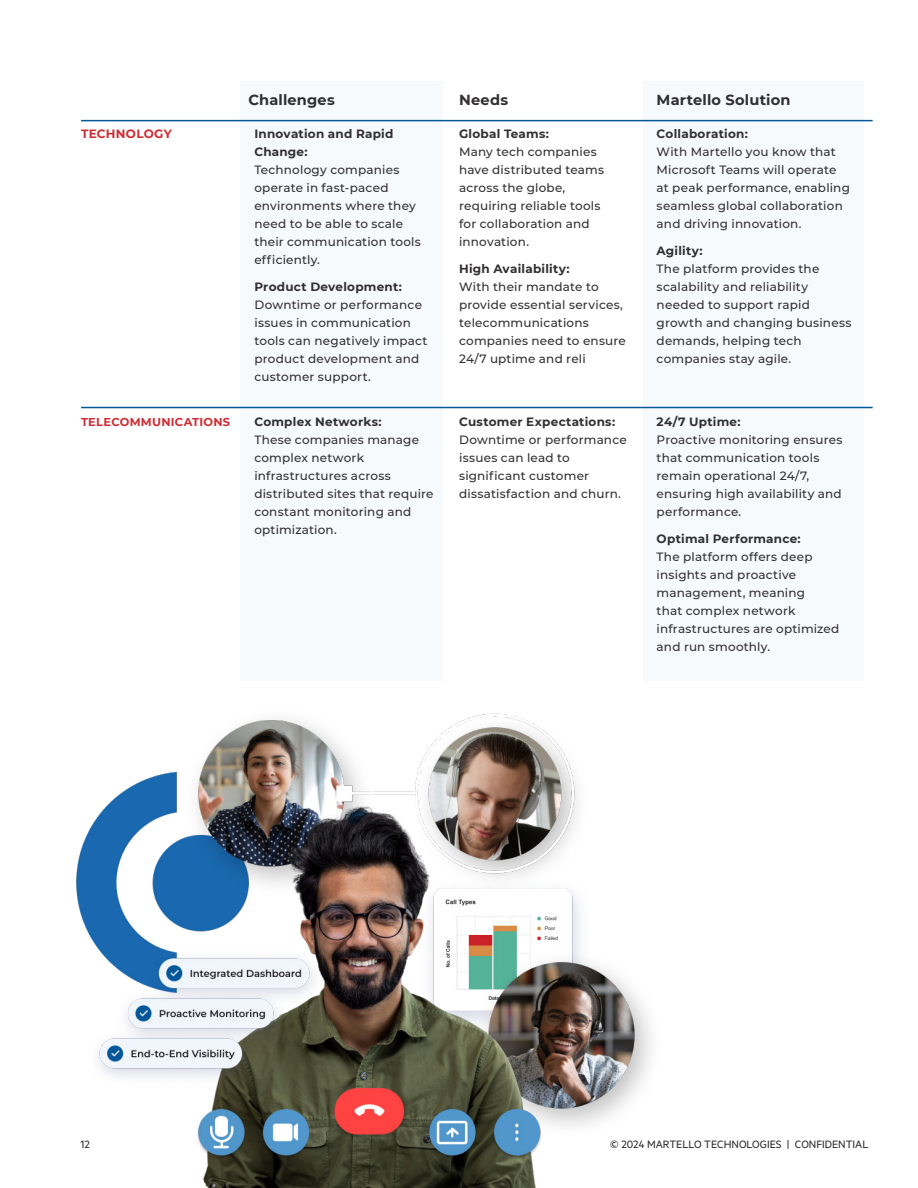
<style>
.page{position:relative;width:918px;height:1188px;background:#fff}
.page>*{position:absolute;margin:0;border:0;box-sizing:border-box;transform-origin:0 0}
.t1{font:700 14.55px "Montserrat";letter-spacing:.015em;color:#312f30}
.t2{font:500 12px/18px "Montserrat";letter-spacing:.015em;color:#312f30}
.t3{font:12px "Metric";color:#231f20}
.t4{font:700 12px "Montserrat";letter-spacing:.02em;color:#cf2c34}
.t5{font:700 11.4px "Montserrat";letter-spacing:.025em;color:#cf2c34}
.s1{font-weight:700}
</style>
<div class="page">
<div style="left:241px;top:81px;width:202px;height:599px;background:#f7fafc"></div>
<div style="left:644px;top:81px;width:220px;height:599px;background:#f7fafc"></div>
<hr style="left:81px;top:407px;width:792px;height:1px;background:#03589b">
<hr style="left:81px;top:120px;width:792px;height:1px;background:#03589b">
<img style="left:76px;top:713px;width:575px;height:475px">
<p class="t4" style="left:81px;top:125px;width:92px">TECHNOLOGY</p>
<p class="t5" style="left:81px;top:413px;width:151px">TELECOMMUNICATIONS</p>
<p class="t1" style="left:248px;top:90px;width:88px">Challenges</p>
<p class="t1" style="left:459px;top:90px;width:51px">Needs</p>
<p class="t1" style="left:657px;top:90px;width:135px">Martello Solution</p>
<p class="t2" style="left:254px;top:124px;width:168px"><span class="s1">Innovation and Rapid<br>Change:<br></span>Technology companies operate in fast-paced environments where they need to be able to scale their communication tools efficiently.</p>
<p class="t2" style="left:254px;top:277px;width:175px"><span class="s1">Product Development:<br></span>Downtime or performance issues in communication tools can negatively impact product development and customer support.</p>
<p class="t2" style="left:254px;top:412px;width:181px"><span class="s1">Complex Networks:<br></span>These companies manage complex network infrastructures across distributed sites that require constant monitoring and optimization.</p>
<p class="t2" style="left:459px;top:124px;width:147px"><span class="s1">Global Teams:<br></span>Many tech companies have distributed teams across the globe, requiring reliable tools for collaboration and innovation.</p>
<p class="t2" style="left:459px;top:259px;width:168px"><span class="s1">High Availability:<br></span>With their mandate to provide essential services, telecommunications companies need to ensure<br>24/7 uptime and reli</p>
<p class="t2" style="left:459px;top:412px;width:169px"><span class="s1">Customer Expectations:<br></span>Downtime or performance issues can lead to significant customer dissatisfaction and churn.</p>
<p class="t2" style="left:657px;top:124px;width:195px"><span class="s1">Collaboration:<br></span>With Martello you know that<br>Microsoft Teams will operate at peak performance, enabling seamless global collaboration and driving innovation.</p>
<p class="t2" style="left:657px;top:241px;width:196px"><span class="s1">Agility:<br></span>The platform provides the scalability and reliability needed to support rapid growth and changing business demands, helping tech companies stay agile.</p>
<p class="t2" style="left:657px;top:412px;width:187px"><span class="s1">24/7 Uptime:<br></span>Proactive monitoring ensures that communication tools remain operational 24/7, ensuring high availability and performance.</p>
<p class="t2" style="left:657px;top:529px;width:184px"><span class="s1">Optimal Performance:<br></span>The platform offers deep insights and proactive management, meaning<br>that complex network infrastructures are optimized and run smoothly.</p>
<p class="t3" style="left:81px;top:1138px;width:11px">12</p>
<p class="t3" style="left:610px;top:1138px;width:260px">© 2024 MARTELLO TECHNOLOGIES | CONFIDENTIAL</p>
</div>
